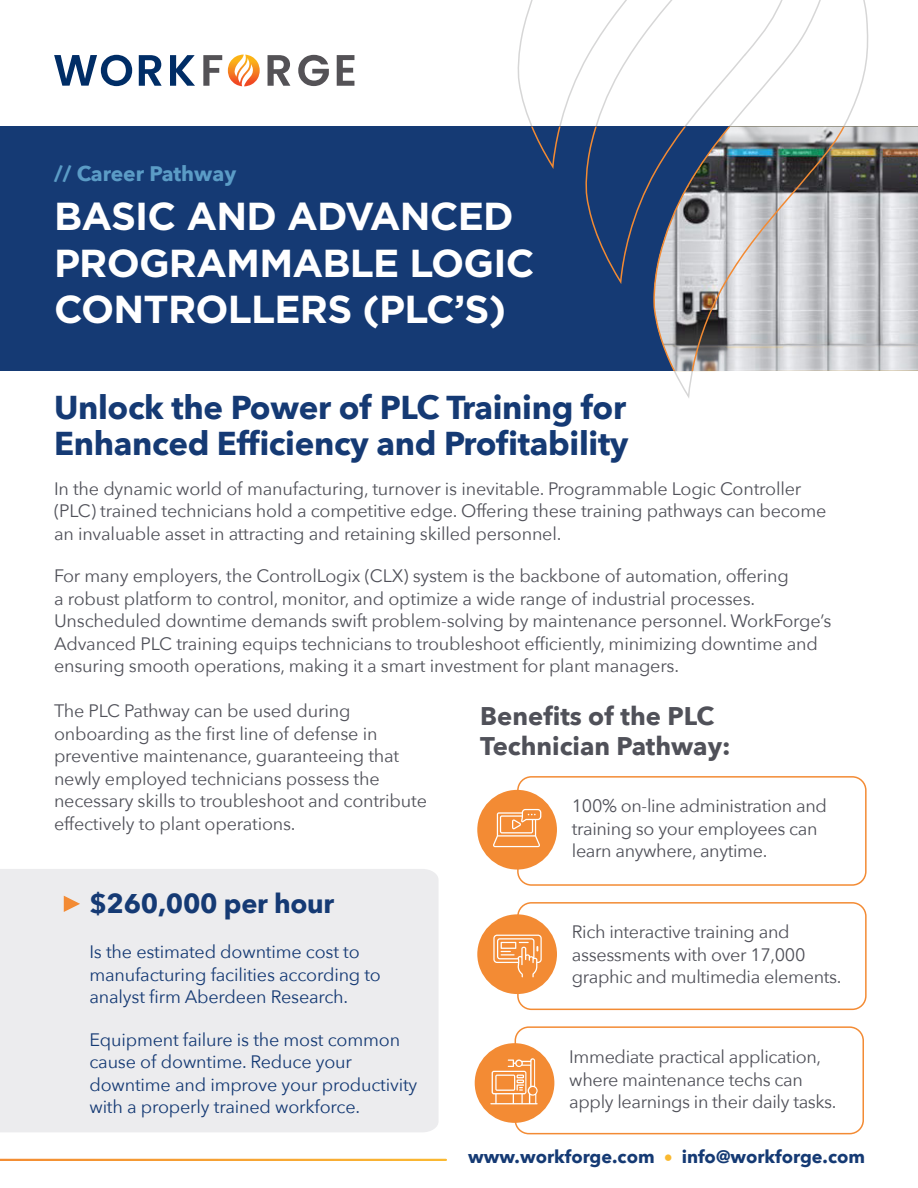
<style>
.page{position:relative;width:918px;height:1188px;background:#fff}
.page>*{position:absolute;margin:0;border:0;box-sizing:border-box;transform-origin:0 0}
.H3_orange{font:700 39px/46.8px "Gotham";letter-spacing:-.02em;color:#fff}
.t1{font:700 33px/36px "Avenir Next";letter-spacing:-.01em;color:#153a74}
.body_copy{font:700 27px "Avenir Next";letter-spacing:-.01em;color:#153a74}
.t2{font:700 25.5px/30px "Avenir Next";color:#505159}
.H3_orange-2{font:700 21px "Avenir Next";color:#5b9cc6}
.body_copy-2{font:18px/22.5px "Avenir Next";letter-spacing:-.01em;color:#505159}
.body_copy-3{font:18px/22.5px "Avenir Next";letter-spacing:-.01em;color:#153a74}
.numbered_bullets{font:18px/22.5px "Avenir Next";letter-spacing:-.01em;color:#505159}
.t3{font:700 18px "Avenir Next";color:#153a74}
.s1{font-family:"Avenir";font-weight:300;color:#fab930}
</style>
<div class="page">
<svg style="left:518px;top:0;width:350px;height:398px"></svg>
<div style="left:0;top:127px;width:918px;height:244px;background:#153a74"></div>
<img style="left:845px;top:127px;width:73px;height:244px">
<svg style="left:585px;top:127px;width:68px;height:157px"></svg>
<svg style="left:531px;top:127px;width:30px;height:42px"></svg>
<svg style="left:653px;top:127px;width:192px;height:244px;background:#9ca0a7"></svg>
<svg style="left:54px;top:55px;width:78px;height:31px"></svg>
<svg style="left:139px;top:55px;width:23px;height:31px"></svg>
<svg style="left:170px;top:55px;width:25px;height:31px"></svg>
<svg style="left:203px;top:55px;width:19px;height:31px"></svg>
<svg style="left:268px;top:55px;width:22px;height:31px"></svg>
<svg style="left:298px;top:55px;width:31px;height:31px"></svg>
<svg style="left:337px;top:55px;width:17px;height:31px"></svg>
<svg style="left:228px;top:55px;width:32px;height:31px"></svg>
<div style="left:0;top:869px;width:439px;height:263px;background:#ececee"></div>
<svg style="left:64px;top:896px;width:16px;height:16px"></svg>
<div style="left:517px;top:776px;width:350px;height:110px;border:2px solid #f38b34;border-radius:14px"></div>
<div style="left:477px;top:790px;width:80px;height:80px;background:#f38b34;border-radius:50%"></div>
<div style="left:517px;top:902px;width:350px;height:108px;border:2px solid #f38b34;border-radius:14px"></div>
<div style="left:477px;top:914px;width:80px;height:80px;background:#f38b34;border-radius:50%"></div>
<div style="left:515px;top:1026px;width:349px;height:108px;border:2px solid #f38b34;border-radius:14px"></div>
<div style="left:475px;top:1043px;width:79px;height:80px;background:#f38b34;border-radius:50%"></div>
<svg style="left:493px;top:809px;width:48px;height:38px"></svg>
<svg style="left:493px;top:935px;width:49px;height:42px"></svg>
<svg style="left:490px;top:1058px;width:48px;height:46px"></svg>
<p class="H3_orange-2" style="left:54px;top:155px;width:184px">// Career Pathway</p>
<p class="H3_orange" style="left:54px;top:192px;width:482px">BASIC AND ADVANCED<br>PROGRAMMABLE LOGIC<br>CONTROLLERS (PLC’S)</p>
<h1 class="t1" style="left:54px;top:389px;width:576px">Unlock the Power of PLC Training for<br>Enhanced Efficiency and Profitability</h1>
<p class="body_copy-2" style="left:54px;top:476px;width:774px">In the dynamic world of manufacturing, turnover is inevitable. Programmable Logic Controller (PLC) trained technicians hold a competitive edge. Offering these training pathways can become an invaluable asset in attracting and retaining skilled personnel.</p>
<p class="body_copy-2" style="left:54px;top:564px;width:779px">For many employers, the ControlLogix (CLX) system is the backbone of automation, offering<br>a robust platform to control, monitor, and optimize a wide range of industrial processes.<br>Unscheduled downtime demands swift problem-solving by maintenance personnel. WorkForge’s Advanced PLC training equips technicians to troubleshoot efficiently, minimizing downtime and ensuring smooth operations, making it a smart investment for plant managers.</p>
<p class="numbered_bullets" style="left:54px;top:699px;width:374px">The PLC Pathway can be used during onboarding as the first line of defense in preventive maintenance, guaranteeing that newly employed technicians possess the necessary skills to troubleshoot and contribute effectively to plant operations.</p>
<p class="body_copy" style="left:89px;top:880px;width:246px">$260,000 per hour</p>
<p class="body_copy-3" style="left:89px;top:940px;width:293px">Is the estimated downtime cost to manufacturing facilities according to analyst firm Aberdeen Research.</p>
<p class="body_copy-3" style="left:89px;top:1028px;width:329px">Equipment failure is the most common cause of downtime. Reduce your downtime and improve your productivity with a properly trained workforce.</p>
<h3 class="t2" style="left:480px;top:700px;width:252px">Benefits of the PLC<br>Technician Pathway:</h3>
<p class="body_copy-2" style="left:572px;top:794px;width:257px">100% on-line administration and training so your employees can learn anywhere, anytime.</p>
<p class="body_copy-2" style="left:572px;top:920px;width:271px">Rich interactive training and assessments with over 17,000 graphic and multimedia elements.</p>
<p class="body_copy-2" style="left:569px;top:1045px;width:269px">Immediate practical application, where maintenance techs can apply learnings in their daily tasks.</p>
<p class="t3" style="left:468px;top:1141px;width:398px">www.workforge.com <span class="s1">•</span> info@workforge.com</p>
</div>
